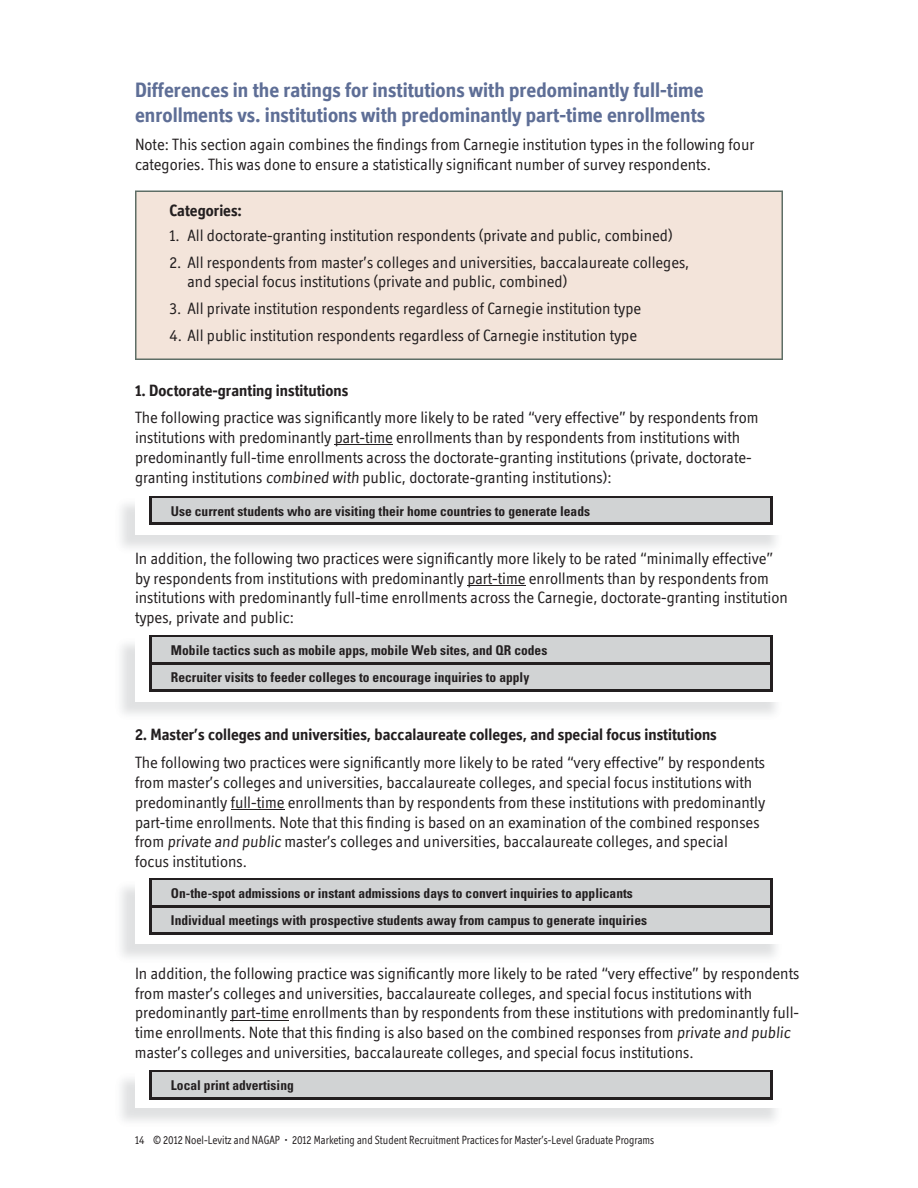
<style>
.page{position:relative;width:918px;height:1188px;background:#fff}
.page>*{position:absolute;margin:0;border:0;box-sizing:border-box;transform-origin:0 0}
.t1{font:700 21px/25.2px "Officina Display ITC";color:#5e6e96}
.t2{font:16.5px/19.8px "Officina Display ITC";color:#231f20}
.t3{font:700 16.5px "Officina Display ITC";color:#231f20}
.t4{font:700 condensed 13.5px/27px "Univers";color:#231f20}
.t5{font:12px "Officina Display ITC";color:#231f20;scale:.9 1}
</style>
<div class="page">
<div style="left:151px;top:497px;width:621px;height:27px;background:#d1d3d4"></div>
<hr style="left:150px;top:496px;width:623px;height:1px;background:#231f20">
<hr style="left:150px;top:497px;width:2px;height:26px;background:#231f20">
<hr style="left:150px;top:523px;width:623px;height:2px;background:#231f20">
<hr style="left:771px;top:497px;width:2px;height:26px;background:#231f20">
<div style="left:135px;top:190px;width:648px;height:170px;background:#f3e4da"></div>
<div style="left:152px;top:637px;width:619px;height:52px;background:#d1d3d4"></div>
<hr style="left:150px;top:635px;width:623px;height:2px;background:#231f20">
<hr style="left:150px;top:637px;width:2px;height:25px;background:#231f20">
<hr style="left:150px;top:662px;width:623px;height:2px;background:#231f20">
<hr style="left:150px;top:664px;width:2px;height:25px;background:#231f20">
<hr style="left:150px;top:689px;width:623px;height:2px;background:#231f20">
<hr style="left:771px;top:637px;width:2px;height:25px;background:#231f20">
<hr style="left:771px;top:664px;width:2px;height:25px;background:#231f20">
<div style="left:152px;top:880px;width:619px;height:52px;background:#d1d3d4"></div>
<hr style="left:150px;top:878px;width:623px;height:2px;background:#231f20">
<hr style="left:150px;top:880px;width:2px;height:25px;background:#231f20">
<hr style="left:150px;top:905px;width:623px;height:2px;background:#231f20">
<hr style="left:150px;top:907px;width:2px;height:25px;background:#231f20">
<hr style="left:150px;top:932px;width:623px;height:2px;background:#231f20">
<hr style="left:771px;top:880px;width:2px;height:25px;background:#231f20">
<hr style="left:771px;top:907px;width:2px;height:25px;background:#231f20">
<div style="left:151px;top:1071px;width:621px;height:27px;background:#d1d3d4"></div>
<hr style="left:150px;top:1070px;width:623px;height:2px;background:#231f20">
<hr style="left:150px;top:1072px;width:2px;height:25px;background:#231f20">
<hr style="left:150px;top:1097px;width:623px;height:2px;background:#231f20">
<hr style="left:771px;top:1072px;width:2px;height:25px;background:#231f20">
<hr style="left:335px;top:445px;width:58px;height:1px;background:#231f20">
<hr style="left:467px;top:585px;width:59px;height:1px;background:#231f20">
<hr style="left:231px;top:809px;width:54px;height:1px;background:#231f20">
<hr style="left:231px;top:1020px;width:58px;height:1px;background:#231f20">
<p class="t1" style="left:135px;top:80px;width:572px">Differences in the ratings for institutions with predominantly full-time enrollments vs. institutions with predominantly part-time enrollments</p>
<p class="t2" style="left:135px;top:136px;width:621px">Note: This section again combines the findings from Carnegie institution types in the following four categories. This was done to ensure a statistically significant number of survey respondents.</p>
<p class="t3" style="left:169px;top:204px;width:74px">Categories:</p>
<p class="t2" style="left:169px;top:227px;width:505px">1. All doctorate-granting institution respondents (private and public, combined)</p>
<p class="t2" style="left:187px;top:254px;width:503px;text-indent:-18px">2. All respondents from master’s colleges and universities, baccalaureate colleges, and special focus institutions (private and public, combined)</p>
<p class="t2" style="left:169px;top:300px;width:473px">3. All private institution respondents regardless of Carnegie institution type</p>
<p class="t2" style="left:169px;top:327px;width:469px">4. All public institution respondents regardless of Carnegie institution type</p>
<p class="t3" style="left:135px;top:384px;width:215px">1. Doctorate-granting institutions</p>
<p class="t2" style="left:135px;top:410px;width:625px">The following practice was significantly more likely to be rated “very effective” by respondents from institutions with predominantly part-time enrollments than by respondents from institutions with predominantly full-time enrollments across the doctorate-granting institutions (private, doctorate&shy;granting institutions combined with public, doctorate-granting institutions):</p>
<p class="t4" style="left:171px;top:499px;width:421px">Use current students who are visiting their home countries to generate leads</p>
<p class="t2" style="left:135px;top:550px;width:654px">In addition, the following two practices were significantly more likely to be rated “minimally effective” by respondents from institutions with predominantly part-time enrollments than by respondents from institutions with predominantly full-time enrollments across the Carnegie, doctorate-granting institution types, private and public:</p>
<p class="t4" style="left:171px;top:638px;width:378px">Mobile tactics such as mobile apps, mobile Web sites, and QR codes<br>Recruiter visits to feeder colleges to encourage inquiries to apply</p>
<p class="t3" style="left:135px;top:729px;width:583px">2. Master’s colleges and universities, baccalaureate colleges, and special focus institutions</p>
<p class="t2" style="left:135px;top:754px;width:632px">The following two practices were significantly more likely to be rated “very effective” by respondents from master’s colleges and universities, baccalaureate colleges, and special focus institutions with predominantly full-time enrollments than by respondents from these institutions with predominantly part-time enrollments. Note that this finding is based on an examination of the combined responses from private and public master’s colleges and universities, baccalaureate colleges, and special focus institutions.</p>
<p class="t4" style="left:171px;top:881px;width:478px">On-the-spot admissions or instant admissions days to convert inquiries to applicants<br>Individual meetings with prospective students away from campus to generate inquiries</p>
<p class="t2" style="left:135px;top:965px;width:666px">In addition, the following practice was significantly more likely to be rated “very effective” by respondents from master’s colleges and universities, baccalaureate colleges, and special focus institutions with predominantly part-time enrollments than by respondents from these institutions with predominantly full&shy;time enrollments. Note that this finding is also based on the combined responses from private and public master’s colleges and universities, baccalaureate colleges, and special focus institutions.</p>
<p class="t4" style="left:171px;top:1073px;width:124px">Local print advertising</p>
<p class="t5" style="left:135px;top:1135px;width:579px">14 © 2012 Noel-Levitz and NAGAP • 2012 Marketing and Student Recruitment Practices for Master’s-Level Graduate Programs</p>
</div>
